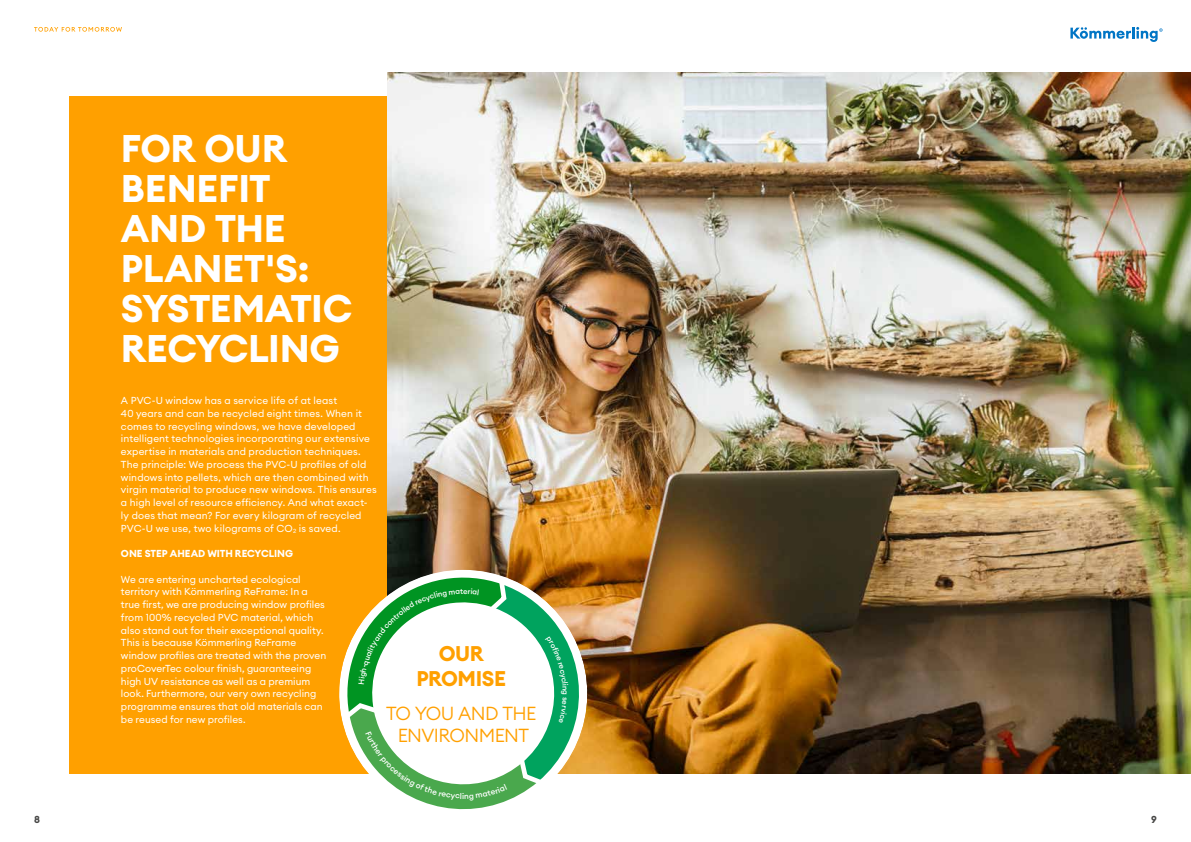
<style>
.page{position:relative;width:1191px;height:842px;background:#fff}
.page>*{position:absolute;margin:0;border:0;box-sizing:border-box;transform-origin:0 0}
.t1{font:700 38px/40px "Euclid Circular A";letter-spacing:-.01em;color:#fff}
.t2{font:700 21px/25.2px "Euclid Circular A";letter-spacing:-.02em;color:#ffa000;text-align:center}
.t3{font:300 18.7px/22.4px "Euclid Circular A";letter-spacing:-.03em;color:#ffa000;text-align:center}
.t4{font:10px/12.8px "Euclid Circular A";letter-spacing:.005em;color:#fff}
.t5{font:700 10px "Euclid Circular A";letter-spacing:-.005em;color:#fff}
.t6{font:700 10px "Euclid Circular A";color:#474746}
.t7{font:500 8.1px "Euclid Circular A";color:#fff}
.t8{font:500 7.6px "Euclid Circular A";color:#fff}
</style>
<div class="page">
<div style="left:69px;top:97px;width:360px;height:677px;background:#ffa000"></div>
<img style="left:387px;top:72px;width:804px;height:702px">
<svg style="left:1070px;top:27px;width:92px;height:15px"></svg>
<svg style="left:34px;top:27px;width:88px;height:5px"></svg>
<svg style="left:342px;top:571px;width:245px;height:239px"></svg>
<h1 class="t1" style="left:121px;top:129px;width:233px">FOR OUR<br>BENEFIT<br>AND THE<br>PLANET'S:<br>SYSTEMATIC<br>RECYCLING</h1>
<p class="t4" style="left:121px;top:394px;width:257px">A PVC-U window has a service life of at least<br>40 years and can be recycled eight times. When it comes to recycling windows, we have developed intelligent technologies incorporating our extensive expertise in materials and production techniques.<br>The principle: We process the PVC-U profiles of old windows into pellets, which are then combined with virgin material to produce new windows. This ensures a high level of resource efficiency. And what exact&shy;ly does that mean? For every kilogram of recycled PVC-U we use, two kilograms of CO<sub>2</sub> is saved.</p>
<p class="t5" style="left:121px;top:547px;width:174px">ONE STEP AHEAD WITH RECYCLING</p>
<p class="t4" style="left:121px;top:572px;width:207px">We are entering uncharted ecological territory with Kömmerling ReFrame: In a true first, we are producing window profiles from 100% recycled PVC material, which also stand out for their exceptional quality.<br>This is because Kömmerling ReFrame window profiles are treated with the proven proCoverTec colour finish, guaranteeing high UV resistance as well as a premium look. Furthermore, our very own recycling programme ensures that old materials can be reused for new profiles.</p>
<h2 class="t2" style="left:416px;top:641px;width:91px">OUR<br>PROMISE</h2>
<h3 class="t3" style="left:386px;top:702px;width:152px">TO YOU AND THE<br>ENVIRONMENT</h3>
<p class="t7" style="left:462px;top:791px;width:4px">i</p>
<p class="t8" style="left:570px;top:690px;width:6px;rotate:90deg">g</p>
<p class="t6" style="left:34px;top:813px;width:7px">8</p>
<p class="t6" style="left:1151px;top:813px;width:7px">9</p>
</div>
